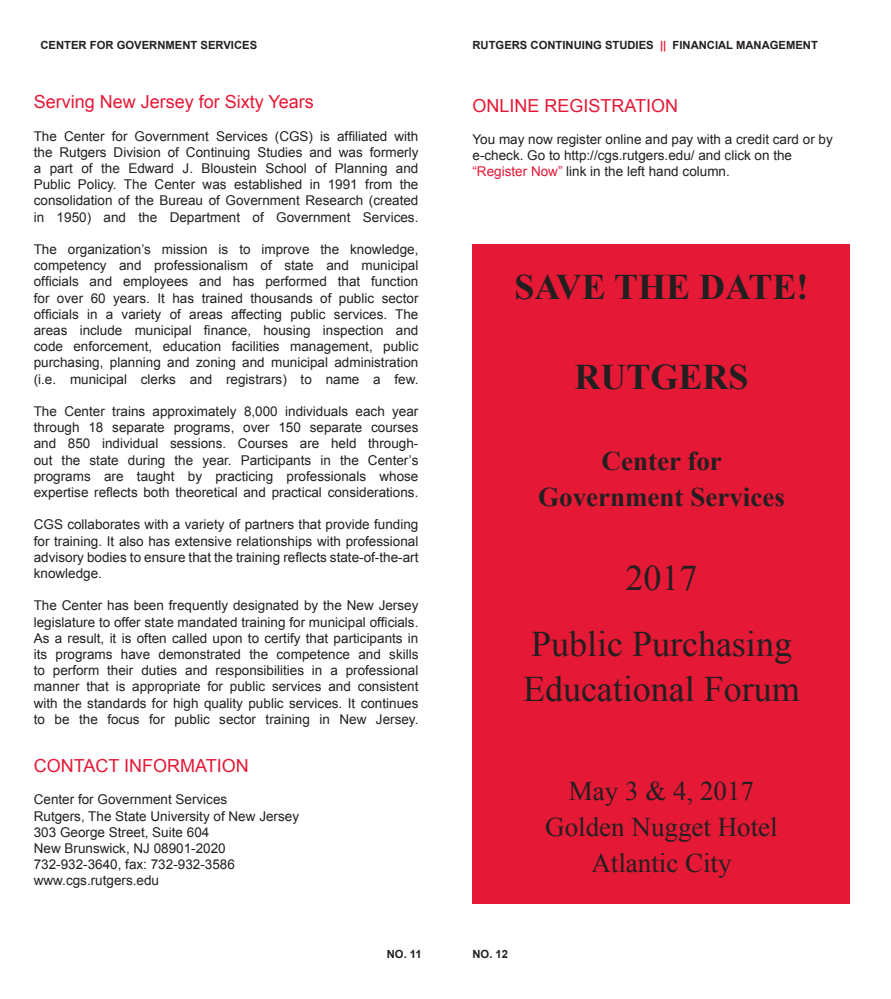
<style>
.page{position:relative;width:891px;height:999px;background:#fff}
.page>*{position:absolute;margin:0;border:0;box-sizing:border-box;transform-origin:0 0}
.t1{font:36px/66px "Times New Roman";color:#231f20;text-align:center}
.t2{font:700 36px "Times New Roman";color:#231f20}
.t3{font:27px/36px "Times New Roman";color:#231f20;text-align:center}
.t4{font:700 27px/36px "Times New Roman";color:#231f20;text-align:center}
.t5{font:18px "Arial";color:#e51836}
.t6{font:13.5px/16.2px "Arial";color:#231f20;text-align:justify}
.t7{font:700 11.25px "Arial";color:#231f20}
.s1{color:#e51836}
</style>
<div class="page">
<div style="left:472px;top:244px;width:378px;height:659px;background:#e51836"></div>
<p class="t7" style="left:40px;top:37px;width:218px">CENTER FOR GOVERNMENT SERVICES</p>
<p class="t7" style="left:472px;top:37px;width:347px">RUTGERS CONTINUING STUDIES <span class="s1">||</span> FINANCIAL MANAGEMENT</p>
<h3 class="t5" style="left:34px;top:90px;width:282px">Serving New Jersey for Sixty Years</h3>
<p class="t6" style="left:34px;top:128px;width:386px">The Center for Government Services (CGS) is affiliated with the Rutgers Division of Continuing Studies and was formerly a part of the Edward J. Bloustein School of Planning and Public Policy. The Center was established in 1991 from the consolidation of the Bureau of Government Research (created in 1950) and the Department of Government Services.</p>
<p class="t6" style="left:34px;top:241px;width:386px">The organization’s mission is to improve the knowledge, competency and professionalism of state and municipal officials and employees and has performed that function for over 60 years. It has trained thousands of public sector officials in a variety of areas affecting public services. The areas include municipal finance, housing inspection and code enforcement, education facilities management, public purchasing, planning and zoning and municipal administration (i.e. municipal clerks and registrars) to name a few.</p>
<p class="t6" style="left:34px;top:403px;width:386px">The Center trains approximately 8,000 individuals each year through 18 separate programs, over 150 separate courses and 850 individual sessions. Courses are held through&shy;out the state during the year. Participants in the Center’s programs are taught by practicing professionals whose expertise reflects both theoretical and practical considerations.</p>
<p class="t6" style="left:34px;top:517px;width:386px">CGS collaborates with a variety of partners that provide funding for training. It also has extensive relationships with professional advisory bodies to ensure that the training reflects state-of-the-art knowledge.</p>
<p class="t6" style="left:34px;top:598px;width:386px">The Center has been frequently designated by the New Jersey legislature to offer state mandated training for municipal officials.<br>As a result, it is often called upon to certify that participants in its programs have demonstrated the competence and skills to perform their duties and responsibilities in a professional manner that is appropriate for public services and consistent with the standards for high quality public services. It continues to be the focus for public sector training in New Jersey.</p>
<h3 class="t5" style="left:34px;top:754px;width:216px">CONTACT INFORMATION</h3>
<p class="t6" style="left:34px;top:792px;width:267px;text-align:left">Center for Government Services<br>Rutgers, The State University of New Jersey<br>303 George Street, Suite 604<br>New Brunswick, NJ 08901-2020<br>732-932-3640, fax: 732-932-3586 www.cgs.rutgers.edu</p>
<p class="t7" style="left:387px;top:946px;width:37px">NO. 11</p>
<h3 class="t5" style="left:472px;top:93px;width:207px">ONLINE REGISTRATION</h3>
<p class="t6" style="left:472px;top:131px;width:362px;text-align:left">You may now register online and pay with a credit card or by e-check. Go to http://cgs.rutgers.edu/ and click on the <span class="s1">“Register Now”</span> link in the left hand column.</p>
<h1 class="t2" style="left:514px;top:262px;width:296px">SAVE THE DATE!</h1>
<h1 class="t2" style="left:574px;top:352px;width:176px">RUTGERS</h1>
<h2 class="t4" style="left:538px;top:442px;width:248px">Center for<br>Government Services</h2>
<h1 class="t1" style="left:531px;top:544px;width:262px">2017<br>Public Purchasing</h1>
<h1 class="t1" style="left:523px;top:655px;width:278px">Educational Forum</h1>
<p class="t7" style="left:472px;top:946px;width:37px">NO. 12</p>
<h2 class="t3" style="left:545px;top:772px;width:234px">May 3 &amp; 4, 2017<br>Golden Nugget Hotel<br>Atlantic City</h2>
</div>
